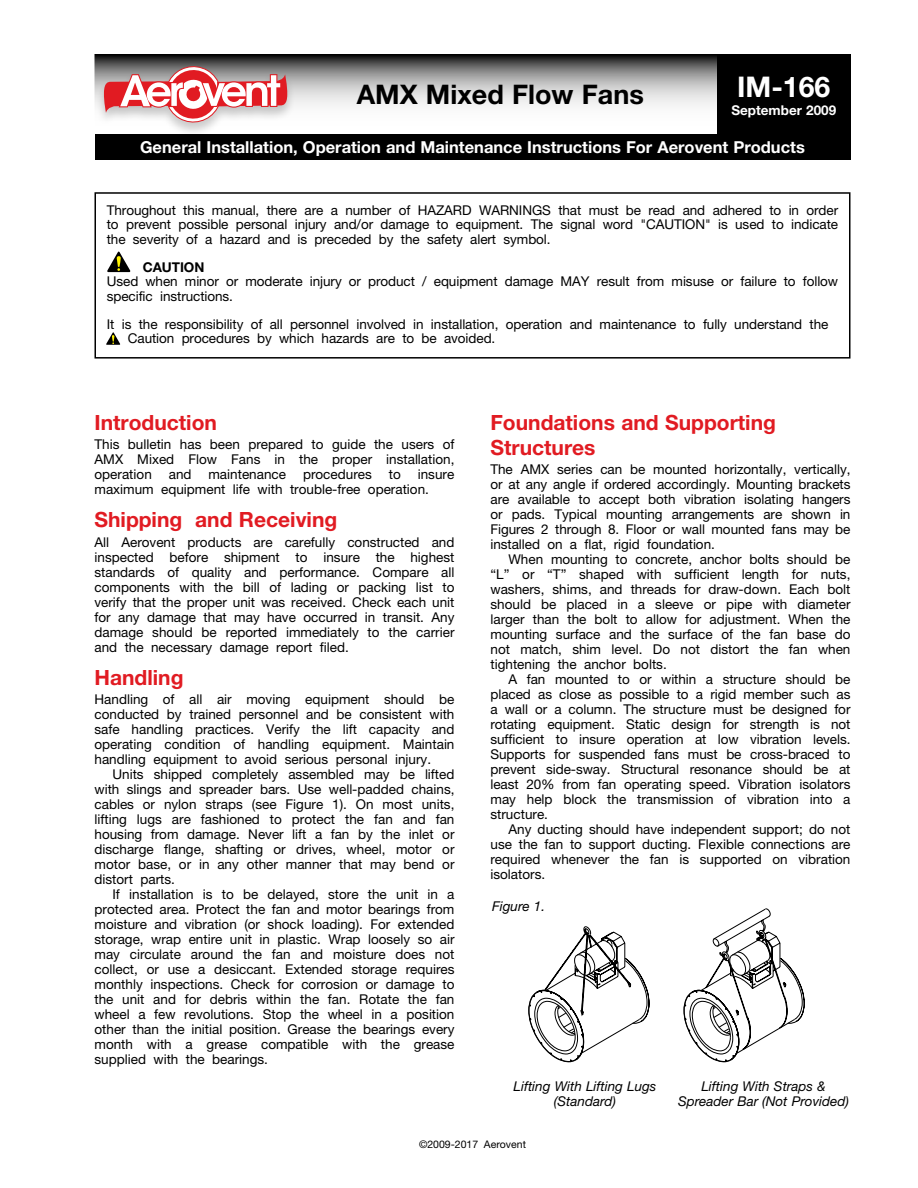
<style>
.page{position:relative;width:918px;height:1188px;background:#fff}
.page>*{position:absolute;margin:0;border:0;box-sizing:border-box;transform-origin:0 0}
.t1{font:700 28.5px "Helvetica Neue";color:#fff}
.t2{font:700 27px "Helvetica Neue";color:#000}
.t3{font:700 21px/25.2px "Helvetica Neue";color:#e11b22}
.t4{font:700 16.5px "Helvetica Neue";color:#fff}
.t5{font:13.5px/15px "Helvetica Neue";color:#000;text-align:justify}
.t6{font:italic 13.5px "Helvetica Neue";color:#000}
.t7{font:700 13.5px "Helvetica Neue";color:#fff}
.t8{font:700 13.5px "Helvetica Neue";letter-spacing:-.005em;color:#000}
.t9{font:10.5px "Helvetica Neue";color:#000}
</style>
<div class="page">
<svg style="left:529px;top:909px;width:275px;height:153px"></svg>
<div style="left:95px;top:134px;width:756px;height:26px;background:#000"></div>
<svg style="left:97px;top:57px;width:620px;height:49px;background:#a2a2a2"></svg>
<div style="left:94px;top:54px;width:757px;height:86px;border:2px solid #000"></div>
<div style="left:717px;top:54px;width:134px;height:80px;background:#000"></div>
<div style="left:96px;top:65px;width:200px;height:73px;background:#000;opacity:.2"></div>
<svg style="left:104px;top:66px;width:183px;height:56px"></svg>
<div style="left:94px;top:192px;width:756px;height:167px;border:2px solid #000"></div>
<svg style="left:107px;top:251px;width:24px;height:21px"></svg>
<svg style="left:106px;top:332px;width:14px;height:13px"></svg>
<h2 class="t2" style="left:357px;top:77px;width:289px">AMX Mixed Flow Fans</h2>
<h1 class="t1" style="left:737px;top:69px;width:95px">IM-166</h1>
<p class="t7" style="left:731px;top:101px;width:106px">September 2009</p>
<p class="t4" style="left:140px;top:137px;width:666px">General Installation, Operation and Maintenance Instructions For Aerovent Products</p>
<p class="t5" style="left:107px;top:203px;width:733px;line-height:14.2px">Throughout this manual, there are a number of HAZARD WARNINGS that must be read and adhered to in order to prevent possible personal injury and/or damage to equipment. The signal word "CAUTION" is used to indicate the severity of a hazard and is preceded by the safety alert symbol.</p>
<p class="t8" style="left:143px;top:259px;width:63px">CAUTION</p>
<p class="t5" style="left:107px;top:274px;width:733px;line-height:14.2px">Used when minor or moderate injury or product / equipment damage MAY result from misuse or failure to follow specific instructions.</p>
<p class="t5" style="left:128px;top:317px;width:702px;line-height:14.2px;text-indent:-21px">It is the responsibility of all personnel involved in installation, operation and maintenance to fully understand the<br>Caution procedures by which hazards are to be avoided.</p>
<h3 class="t3" style="left:95px;top:409px;width:124px">Introduction</h3>
<p class="t5" style="left:95px;top:437px;width:362px">This bulletin has been prepared to guide the users of AMX Mixed Flow Fans in the proper installation, operation</p>
<p class="t5" style="left:95px;top:467px;width:361px;text-indent:323px">insure maximum equipment life with trouble-free operation.</p>
<h3 class="t3" style="left:95px;top:506px;width:244px">Shipping and Receiving</h3>
<p class="t5" style="left:95px;top:534px;width:362px">All Aerovent products are carefully constructed and inspected before shipment to insure the highest standards of quality and performance. Compare all components with the bill of lading or packing list to verify that the proper unit was received. Check each unit for any damage that may have occurred in transit. Any damage should be reported immediately to the carrier and the necessary damage report filed.</p>
<h3 class="t3" style="left:95px;top:664px;width:91px">Handling</h3>
<p class="t5" style="left:95px;top:692px;width:362px">Handling of all air moving equipment should be conducted by trained personnel and be consistent with safe handling practices. Verify the lift capacity and operating condition of handling equipment. Maintain handling equipment to avoid serious personal injury.</p>
<p class="t5" style="left:95px;top:766px;width:362px;text-indent:18px">Units shipped completely assembled may be lifted with slings and spreader bars. Use well-padded chains, cables or nylon straps (see Figure 1). On most units, lifting lugs are fashioned to protect the fan and fan housing from damage. Never lift a fan by the inlet or discharge flange, shafting or drives, wheel, motor or motor base, or in any other manner that may bend or distort parts.</p>
<p class="t5" style="left:95px;top:886px;width:362px;text-indent:18px">If installation is to be delayed, store the unit in a protected area. Protect the fan and motor bearings from moisture and vibration (or shock loading). For extended storage, wrap entire unit in plastic. Wrap loosely so air may circulate around the fan and moisture does not collect, or use a desiccant. Extended storage requires monthly inspections. Check for corrosion or damage to the unit and for debris within the fan. Rotate the fan wheel a few revolutions. Stop the wheel in a position other than the initial position. Grease the bearings every month with a grease compatible with the grease supplied with the bearings.</p>
<p class="t5" style="left:169px;top:467px;width:24px">and</p>
<p class="t5" style="left:208px;top:467px;width:79px">maintenance</p>
<p class="t5" style="left:303px;top:467px;width:70px">procedures</p>
<p class="t5" style="left:389px;top:467px;width:14px">to</p>
<h3 class="t3" style="left:491px;top:409px;width:287px">Foundations and Supporting<br>Structures</h3>
<p class="t5" style="left:491px;top:462px;width:362px">The AMX series can be mounted horizontally, vertically, or at any angle if ordered accordingly. Mounting brackets are available to accept both vibration isolating hangers or pads. Typical mounting arrangements are shown in Figures 2 through 8. Floor or wall mounted fans may be installed on a flat, rigid foundation.</p>
<p class="t5" style="left:491px;top:552px;width:362px;text-indent:18px">When mounting to concrete, anchor bolts should be “L” or “T” shaped with sufficient length for nuts, washers, shims, and threads for draw-down. Each bolt should be placed in a sleeve or pipe with diameter larger than the bolt to allow for adjustment. When the mounting surface and the surface of the fan base do not match, shim level. Do not distort the fan when tightening the anchor bolts.</p>
<p class="t5" style="left:491px;top:672px;width:362px;text-indent:18px">A fan mounted to or within a structure should be placed as close as possible to a rigid member such as a wall or a column. The structure must be designed for rotating equipment. Static design for strength is not sufficient to insure operation at low vibration levels.<br>Supports for suspended fans must be cross-braced to prevent side-sway. Structural resonance should be at least 20% from fan operating speed. Vibration isolators may help block the transmission of vibration into a structure.</p>
<p class="t5" style="left:491px;top:822px;width:362px;text-indent:18px">Any ducting should have independent support; do not use the fan to support ducting. Flexible connections are required whenever the fan is supported on vibration isolators.</p>
<p class="t6" style="left:492px;top:898px;width:55px">Figure 1.</p>
<p class="t6" style="left:514px;top:1078px;width:144px">Lifting With Lifting Lugs</p>
<p class="t6" style="left:701px;top:1078px;width:126px">Lifting With Straps &amp;</p>
<p class="t6" style="left:554px;top:1093px;width:64px">(Standard)</p>
<p class="t6" style="left:678px;top:1093px;width:172px">Spreader Bar (Not Provided)</p>
<p class="t9" style="left:419px;top:1138px;width:108px">©2009-2017 Aerovent</p>
</div>
